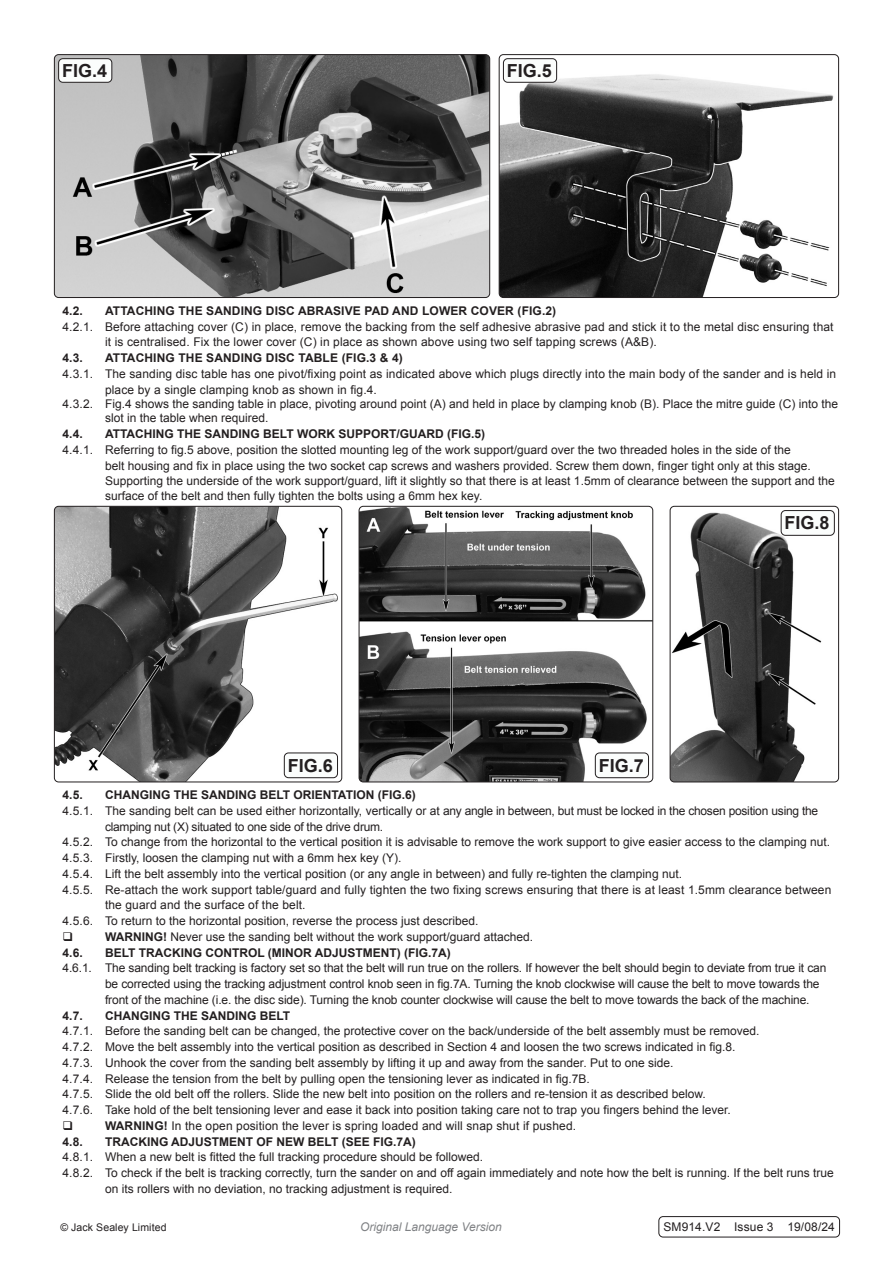
<style>
.page{position:relative;width:893px;height:1263px;background:#fff}
.page>*{position:absolute;margin:0;border:0;box-sizing:border-box;transform-origin:0 0}
.t1{font:700 18px "Arial";color:#231f20}
.Body__Footer{font:12px/15.8px "Arial";color:#231f20}
.t2{font:700 12px "Arial";color:#231f20}
.Body__Footer-2{font:12px/15.8px "Arial";letter-spacing:-.02em;color:#231f20}
.t3{font:italic 12px "Arial";color:#808285}
.Body__Justified__7pt{font:10.5px "Arial";letter-spacing:.01em;color:#231f20}
.s1{font-weight:700}
</style>
<div class="page">
<img style="left:56px;top:56px;width:434px;height:241px">
<div style="left:54px;top:54px;width:436px;height:244px;border:1px solid #231f20;border-radius:4px"></div>
<div style="left:59px;top:59px;width:53px;height:23px;background:#fbfdfc;border-radius:4px"></div>
<div style="left:58px;top:58px;width:54px;height:25px;border:1px solid #231f20;border-radius:4px"></div>
<img style="left:499px;top:55px;width:335px;height:242px">
<div style="left:499px;top:54px;width:340px;height:244px;border:1px solid #231f20;border-radius:4px"></div>
<div style="left:503px;top:59px;width:54px;height:23px;background:#fbfdfc;border-radius:4px"></div>
<div style="left:503px;top:58px;width:54px;height:25px;border:1px solid #231f20;border-radius:4px"></div>
<img style="left:54px;top:506px;width:288px;height:276px">
<div style="left:54px;top:506px;width:288px;height:276px;border:1px solid #231f20;border-radius:4px"></div>
<div style="left:284px;top:753px;width:53px;height:25px;background:#fbfdfc;border-radius:4px"></div>
<div style="left:284px;top:752px;width:54px;height:26px;border:1px solid #231f20;border-radius:4px"></div>
<img style="left:359px;top:506px;width:294px;height:276px">
<div style="left:359px;top:506px;width:294px;height:276px;border:1px solid #231f20;border-radius:4px"></div>
<div style="left:595px;top:753px;width:53px;height:25px;background:#fbfdfc;border-radius:4px"></div>
<div style="left:595px;top:752px;width:54px;height:26px;border:1px solid #231f20;border-radius:4px"></div>
<img style="left:670px;top:506px;width:169px;height:276px">
<div style="left:670px;top:506px;width:169px;height:276px;border:1px solid #231f20;border-radius:4px"></div>
<div style="left:781px;top:510px;width:53px;height:25px;background:#fbfdfc;border-radius:4px"></div>
<div style="left:781px;top:510px;width:54px;height:26px;border:1px solid #231f20;border-radius:4px"></div>
<div style="left:658px;top:1216px;width:182px;height:21px;border:1px solid #231f20;border-radius:4px"></div>
<p class="t1" style="left:62px;top:59px;width:47px">FIG.4</p>
<p class="t1" style="left:507px;top:59px;width:47px">FIG.5</p>
<p class="t2" style="left:63px;top:303px;width:22px">4.2.</p>
<p class="t2" style="left:105px;top:303px;width:453px">ATTACHING THE SANDING DISC ABRASIVE PAD AND LOWER COVER (FIG.2)</p>
<p class="Body__Footer" style="left:105px;top:319px;width:730px;text-indent:-43px">4.2.1. Before attaching cover (C) in place, remove the backing from the self adhesive abrasive pad and stick it to the metal disc ensuring that it is centralised. Fix the lower cover (C) in place as shown above using two self tapping screws (A&amp;B).</p>
<p class="t2" style="left:63px;top:350px;width:22px">4.3.</p>
<p class="t2" style="left:105px;top:350px;width:299px">ATTACHING THE SANDING DISC TABLE (FIG.3 &amp; 4)</p>
<p class="Body__Footer" style="left:105px;top:366px;width:733px;text-indent:-43px">4.3.1. The sanding disc table has one pivot/fixing point as indicated above which plugs directly into the main body of the sander and is held in place by a single clamping knob as shown in fig.4.</p>
<p class="Body__Footer" style="left:105px;top:397px;width:735px;line-height:14.4px;text-indent:-43px">4.3.2. Fig.4 shows the sanding table in place, pivoting around point (A) and held in place by clamping knob (B). Place the mitre guide (C) into the slot in the table when required.</p>
<p class="t2" style="left:63px;top:426px;width:22px">4.4.</p>
<p class="t2" style="left:105px;top:426px;width:381px">ATTACHING THE SANDING BELT WORK SUPPORT/GUARD (FIG.5)</p>
<p class="Body__Footer" style="left:105px;top:442px;width:731px;text-indent:-43px">4.4.1. Referring to fig.5 above, position the slotted mounting leg of the work support/guard over the two threaded holes in the side of the<br>belt housing and fix in place using the two socket cap screws and washers provided. Screw them down, finger tight only at this stage.<br>Supporting the underside of the work support/guard, lift it slightly so that there is at least 1.5mm of clearance between the support and the</p>
<p class="Body__Footer" style="left:105px;top:488px;width:379px">surface of the belt and then fully tighten the bolts using a 6mm hex key.</p>
<p class="t1" style="left:288px;top:754px;width:47px">FIG.6</p>
<p class="t1" style="left:599px;top:754px;width:47px">FIG.7</p>
<p class="t1" style="left:784px;top:511px;width:47px">FIG.8</p>
<p class="t2" style="left:63px;top:787px;width:22px">4.5.</p>
<p class="t2" style="left:105px;top:787px;width:312px">CHANGING THE SANDING BELT ORIENTATION (FIG.6)</p>
<p class="Body__Footer-2" style="left:105px;top:803px;width:715px;text-indent:-43px">4.5.1. The sanding belt can be used either horizontally, vertically or at any angle in between, but must be locked in the chosen position using the clamping nut (X) situated to one side of the drive drum.</p>
<p class="Body__Footer" style="left:63px;top:834px;width:769px">4.5.2. To change from the horizontal to the vertical position it is advisable to remove the work support to give easier access to the clamping nut.</p>
<p class="Body__Footer" style="left:63px;top:850px;width:341px">4.5.3. Firstly, loosen the clamping nut with a 6mm hex key (Y).</p>
<p class="Body__Footer" style="left:63px;top:866px;width:621px">4.5.4. Lift the belt assembly into the vertical position (or any angle in between) and fully re-tighten the clamping nut.</p>
<p class="Body__Footer" style="left:105px;top:881px;width:728px;text-indent:-43px">4.5.5. Re-attach the work support table/guard and fully tighten the two fixing screws ensuring that there is at least 1.5mm clearance between the guard and the surface of the belt.</p>
<p class="Body__Footer" style="left:63px;top:913px;width:418px">4.5.6. To return to the horizontal position, reverse the process just described.</p>
<p class="Body__Footer" style="left:105px;top:929px;width:430px"><span class="s1">WARNING!</span> Never use the sanding belt without the work support/guard attached.</p>
<p class="t2" style="left:63px;top:944px;width:22px">4.6.</p>
<p class="t2" style="left:105px;top:944px;width:347px">BELT TRACKING CONTROL (MINOR ADJUSTMENT) (FIG.7A)</p>
<p class="Body__Footer" style="left:105px;top:960px;width:723px;text-indent:-43px">4.6.1. The sanding belt tracking is factory set so that the belt will run true on the rollers. If however the belt should begin to deviate from true it can be corrected using the tracking adjustment control knob seen in fig.7A. Turning the knob clockwise will cause the belt to move towards the front of the machine (i.e. the disc side). Turning the knob counter clockwise will cause the belt to move towards the back of the machine.</p>
<p class="t2" style="left:63px;top:1007px;width:22px">4.7.</p>
<p class="t2" style="left:105px;top:1007px;width:187px">CHANGING THE SANDING BELT</p>
<p class="Body__Footer" style="left:63px;top:1023px;width:698px">4.7.1. Before the sanding belt can be changed, the protective cover on the back/underside of the belt assembly must be removed.</p>
<p class="Body__Footer" style="left:63px;top:1039px;width:674px">4.7.2. Move the belt assembly into the vertical position as described in Section 4 and loosen the two screws indicated in fig.8.</p>
<p class="Body__Footer" style="left:63px;top:1055px;width:612px">4.7.3. Unhook the cover from the sanding belt assembly by lifting it up and away from the sander. Put to one side.</p>
<p class="Body__Footer" style="left:63px;top:1070px;width:529px">4.7.4. Release the tension from the belt by pulling open the tensioning lever as indicated in fig.7B.</p>
<p class="Body__Footer" style="left:63px;top:1086px;width:645px">4.7.5. Slide the old belt off the rollers. Slide the new belt into position on the rollers and re-tension it as described below.</p>
<p class="Body__Footer" style="left:63px;top:1102px;width:670px">4.7.6. Take hold of the belt tensioning lever and ease it back into position taking care not to trap you fingers behind the lever.</p>
<p class="Body__Footer" style="left:105px;top:1118px;width:473px"><span class="s1">WARNING!</span> In the open position the lever is spring loaded and will snap shut if pushed.</p>
<p class="t2" style="left:63px;top:1133px;width:22px">4.8.</p>
<p class="t2" style="left:105px;top:1133px;width:312px">TRACKING ADJUSTMENT OF NEW BELT (SEE FIG.7A)</p>
<p class="Body__Footer" style="left:63px;top:1149px;width:422px">4.8.1. When a new belt is fitted the full tracking procedure should be followed.</p>
<p class="Body__Footer" style="left:105px;top:1165px;width:730px;text-indent:-43px">4.8.2. To check if the belt is tracking correctly, turn the sander on and off again immediately and note how the belt is running. If the belt runs true on its rollers with no deviation, no tracking adjustment is required.</p>
<p class="Body__Justified__7pt" style="left:60px;top:1220px;width:108px">© Jack Sealey Limited</p>
<p class="t3" style="left:360px;top:1219px;width:143px">Original Language Version</p>
<p class="Body__Footer" style="left:663px;top:1219px;width:173px">SM914.V2 Issue 3 19/08/24</p>
</div>
